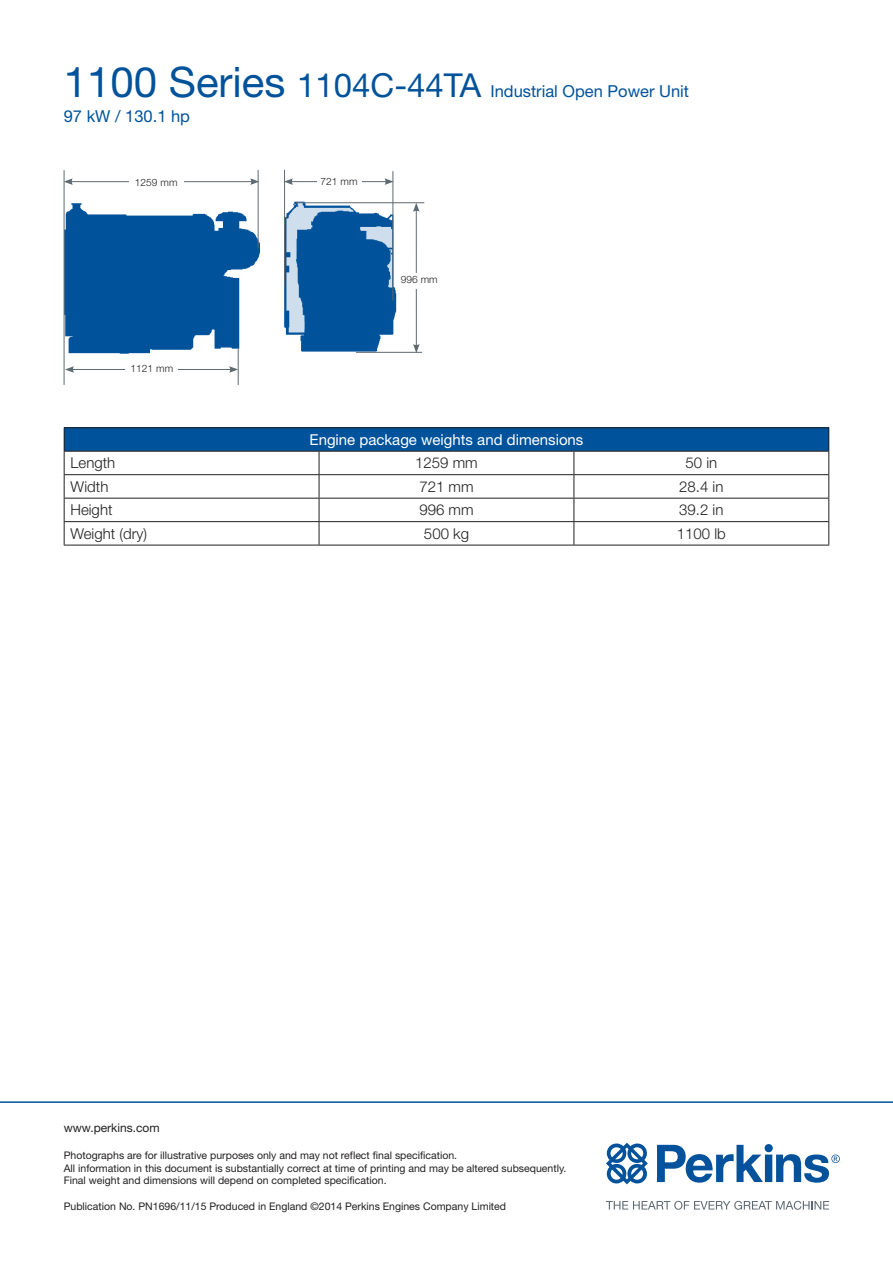
<style>
.page{position:relative;width:893px;height:1263px;background:#fff}
.page>*{position:absolute;margin:0;border:0;box-sizing:border-box;transform-origin:0 0}
.t1{font:16.5px/24.8px "Helvetica Neue";color:#00529b}
.t2{font:300 15px "Helvetica Neue";color:#221f1f}
.t3{font:15px "Helvetica Neue";color:#fff}
.t4{font:12px "Helvetica Neue";color:#221f1f}
.t5{font:10.5px/12.6px "Helvetica Neue";color:#221f1f}
.t6{font:300 10.2px "Helvetica Neue";color:#221f1f}
.s1{font-size:42px}
.s2{font-size:33px}
</style>
<div class="page">
<svg style="left:606px;top:1201px;width:223px;height:9px"></svg>
<svg style="left:606px;top:1143px;width:42px;height:41px"></svg>
<svg style="left:657px;top:1144px;width:183px;height:39px"></svg>
<hr style="left:0;top:1101px;width:893px;height:2px;background:#00529b">
<div style="left:64px;top:428px;width:765px;height:23px;background:#00529b"></div>
<svg style="left:65px;top:452px;width:763px;height:93px"></svg>
<hr style="left:319px;top:451px;width:255px;height:1px;background:#221f1f">
<hr style="left:574px;top:451px;width:255px;height:1px;background:#221f1f">
<hr style="left:64px;top:474px;width:255px;height:1px;background:#221f1f">
<hr style="left:319px;top:474px;width:255px;height:1px;background:#221f1f">
<hr style="left:574px;top:474px;width:255px;height:1px;background:#221f1f">
<hr style="left:64px;top:498px;width:255px;height:1px;background:#221f1f">
<hr style="left:319px;top:498px;width:255px;height:1px;background:#221f1f">
<hr style="left:574px;top:498px;width:255px;height:1px;background:#221f1f">
<hr style="left:64px;top:521px;width:255px;height:1px;background:#221f1f">
<hr style="left:319px;top:521px;width:255px;height:1px;background:#221f1f">
<hr style="left:574px;top:521px;width:255px;height:1px;background:#221f1f">
<svg style="left:574px;top:452px;width:1px;height:93px"></svg>
<hr style="left:64px;top:545px;width:255px;height:1px;background:#221f1f">
<hr style="left:64px;top:427px;width:255px;height:1px;background:#221f1f">
<svg style="left:64px;top:428px;width:1px;height:117px"></svg>
<hr style="left:319px;top:427px;width:255px;height:1px;background:#221f1f">
<hr style="left:574px;top:427px;width:255px;height:1px;background:#221f1f">
<hr style="left:64px;top:451px;width:255px;height:1px;background:#221f1f">
<svg style="left:319px;top:452px;width:1px;height:93px"></svg>
<svg style="left:828px;top:428px;width:1px;height:117px"></svg>
<hr style="left:319px;top:545px;width:255px;height:1px;background:#221f1f">
<hr style="left:574px;top:545px;width:255px;height:1px;background:#221f1f">
<img style="left:63px;top:193px;width:197px;height:176px">
<hr style="left:70px;top:181px;width:183px;height:1px;background:#5e6a71">
<svg style="left:65px;top:178px;width:8px;height:7px"></svg>
<svg style="left:250px;top:178px;width:8px;height:7px"></svg>
<img style="left:284px;top:192px;width:122px;height:161px">
<div style="left:129px;top:176px;width:55px;height:17px;background:#fff"></div>
<hr style="left:64px;top:170px;width:1px;height:215px;background:#5e6a71">
<hr style="left:258px;top:170px;width:1px;height:78px;background:#5e6a71">
<hr style="left:72px;top:369px;width:160px;height:1px;background:#5e6a71">
<svg style="left:65px;top:366px;width:9px;height:7px"></svg>
<svg style="left:229px;top:366px;width:9px;height:7px"></svg>
<hr style="left:356px;top:352px;width:66px;height:1px;background:#5e6a71">
<hr style="left:296px;top:202px;width:128px;height:1px;background:#5e6a71">
<hr style="left:284px;top:170px;width:1px;height:116px;background:#5e6a71">
<hr style="left:416px;top:209px;width:1px;height:137px;background:#5e6a71">
<svg style="left:413px;top:203px;width:7px;height:9px"></svg>
<svg style="left:413px;top:344px;width:7px;height:9px"></svg>
<div style="left:399px;top:273px;width:41px;height:16px;background:#fff"></div>
<hr style="left:393px;top:171px;width:1px;height:130px;background:#5e6a71">
<hr style="left:291px;top:181px;width:96px;height:1px;background:#5e6a71">
<svg style="left:285px;top:178px;width:8px;height:7px"></svg>
<svg style="left:385px;top:178px;width:9px;height:7px"></svg>
<div style="left:317px;top:175px;width:44px;height:13px;background:#fff"></div>
<div style="left:126px;top:364px;width:52px;height:18px;background:#fff"></div>
<hr style="left:238px;top:349px;width:1px;height:36px;background:#5e6a71">
<h1 class="t1" style="left:64px;top:80px;width:627px"><span class="s1">1100 Series</span> <span class="s2">1104C-44TA</span> Industrial Open Power Unit<br>97 kW / 130.1 hp</h1>
<p class="t6" style="left:135px;top:178px;width:44px">1259 mm</p>
<p class="t6" style="left:131px;top:365px;width:44px">1121 mm</p>
<p class="t6" style="left:321px;top:177px;width:38px">721 mm</p>
<p class="t6" style="left:401px;top:276px;width:38px">996 mm</p>
<h2 class="t3" style="left:309px;top:434px;width:275px">Engine package weights and dimensions</h2>
<h2 class="t2" style="left:71px;top:457px;width:46px">Length</h2>
<h2 class="t2" style="left:415px;top:457px;width:64px">1259 mm</h2>
<h2 class="t2" style="left:685px;top:457px;width:33px">50 in</h2>
<h2 class="t2" style="left:71px;top:481px;width:39px">Width</h2>
<h2 class="t2" style="left:419px;top:481px;width:56px">721 mm</h2>
<h2 class="t2" style="left:679px;top:481px;width:46px">28.4 in</h2>
<h2 class="t2" style="left:71px;top:504px;width:43px">Height</h2>
<h2 class="t2" style="left:419px;top:504px;width:56px">996 mm</h2>
<h2 class="t2" style="left:679px;top:504px;width:46px">39.2 in</h2>
<h2 class="t2" style="left:71px;top:528px;width:78px">Weight (dry)</h2>
<h2 class="t2" style="left:424px;top:528px;width:47px">500 kg</h2>
<h2 class="t2" style="left:677px;top:528px;width:50px">1100 lb</h2>
<p class="t4" style="left:64px;top:1123px;width:97px">www.perkins.com</p>
<p class="t5" style="left:64px;top:1150px;width:504px">Photographs are for illustrative purposes only and may not reflect final specification.<br>All information in this document is substantially correct at time of printing and may be altered subsequently.<br>Final weight and dimensions will depend on completed specification.</p>
<p class="t5" style="left:64px;top:1200px;width:444px">Publication No. PN1696/11/15 Produced in England ©2014 Perkins Engines Company Limited</p>
</div>
